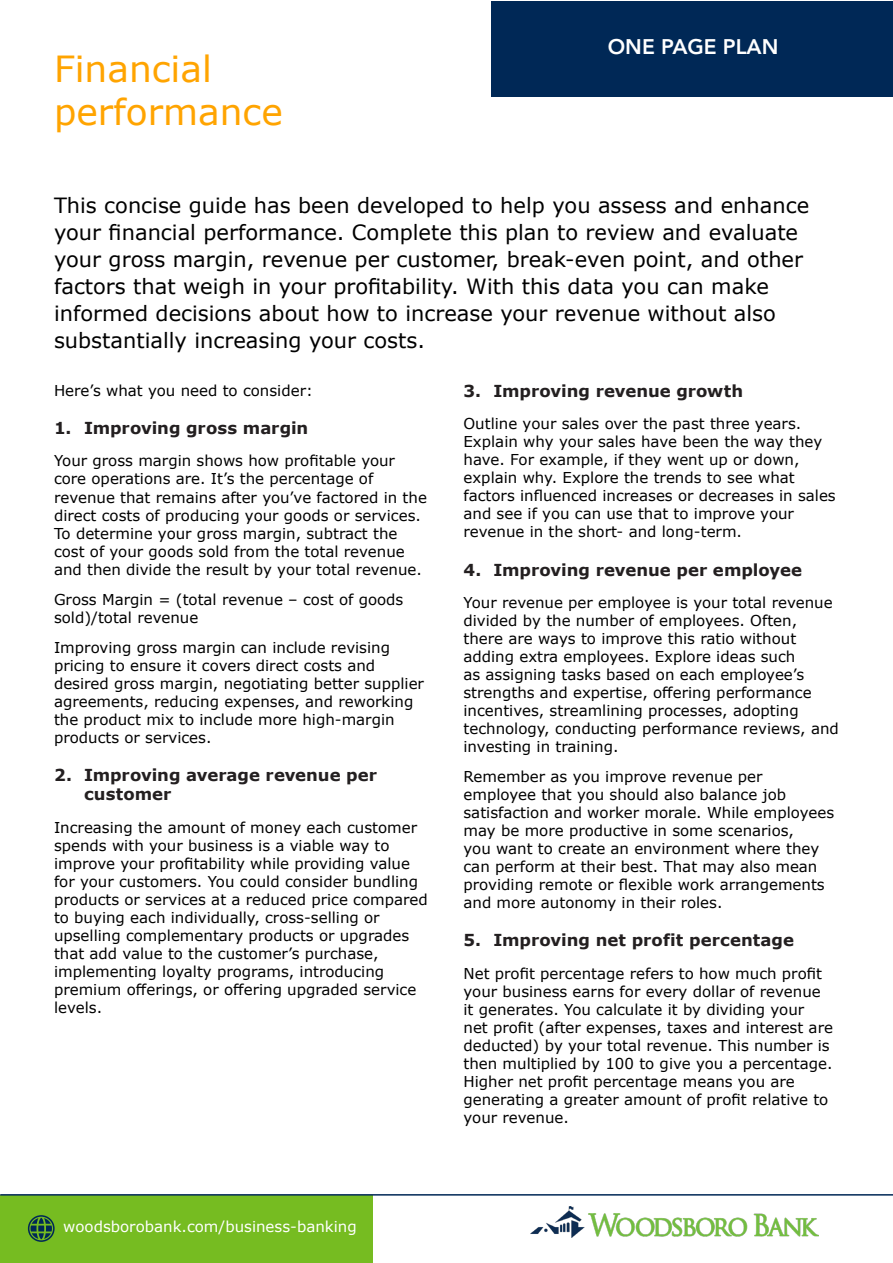
<style>
.page{position:relative;width:893px;height:1263px;background:#fff}
.page>*{position:absolute;margin:0;border:0;box-sizing:border-box;transform-origin:0 0}
.Main_heading{font:36px/43.2px "Verdana";color:#ffa400}
.Intro{font:21px/27px "Verdana";color:#000}
.t1{font:800 21px "Avenir LT Pro";color:#fff}
.Heads_Sub{font:700 16.5px/19.5px "Verdana";color:#231f20}
.Main_content{font:15px/18px "Verdana";color:#000}
.t2{font:15px "Verdana";color:#fff}
</style>
<div class="page">
<div style="left:491px;top:1px;width:402px;height:95px;background:#002856"></div>
<img style="left:530px;top:1206px;width:288px;height:31px">
<div style="left:0;top:1195px;width:373px;height:68px;background:#76bc21"></div>
<svg style="left:28px;top:1215px;width:27px;height:27px"></svg>
<hr style="left:0;top:1194px;width:893px;height:1px;background:#002856">
<p class="Main_heading" style="left:54px;top:46px;width:230px">Financial performance</p>
<h2 class="t1" style="left:608px;top:35px;width:172px">ONE PAGE PLAN</h2>
<p class="Intro" style="left:54px;top:192px;width:757px">This concise guide has been developed to help you assess and enhance your financial performance. Complete this plan to review and evaluate your gross margin, revenue per customer, break-even point, and other factors that weigh in your profitability. With this data you can make informed decisions about how to increase your revenue without also substantially increasing your costs.</p>
<p class="Main_content" style="left:54px;top:381px;width:260px">Here’s what you need to consider:</p>
<p class="Heads_Sub" style="left:54px;top:418px;width:256px">1. Improving gross margin</p>
<p class="Main_content" style="left:54px;top:452px;width:374px">Your gross margin shows how profitable your core operations are. It’s the percentage of revenue that remains after you’ve factored in the direct costs of producing your goods or services.<br>To determine your gross margin, subtract the cost of your goods sold from the total revenue and then divide the result by your total revenue.</p>
<p class="Main_content" style="left:54px;top:590px;width:351px">Gross Margin = (total revenue – cost of goods sold)/total revenue</p>
<p class="Main_content" style="left:54px;top:638px;width:372px">Improving gross margin can include revising pricing to ensure it covers direct costs and desired gross margin, negotiating better supplier agreements, reducing expenses, and reworking the product mix to include more high-margin products or services.</p>
<p class="Heads_Sub" style="left:84px;top:765px;width:295px;text-indent:-30px">2. Improving average revenue per customer</p>
<p class="Main_content" style="left:54px;top:818px;width:375px">Increasing the amount of money each customer spends with your business is a viable way to improve your profitability while providing value for your customers. You could consider bundling products or services at a reduced price compared to buying each individually, cross-selling or upselling complementary products or upgrades that add value to the customer’s purchase, implementing loyalty programs, introducing premium offerings, or offering upgraded service levels.</p>
<p class="Heads_Sub" style="left:463px;top:381px;width:281px">3. Improving revenue growth</p>
<p class="Main_content" style="left:463px;top:415px;width:374px">Outline your sales over the past three years.<br>Explain why your sales have been the way they have. For example, if they went up or down, explain why. Explore the trends to see what factors influenced increases or decreases in sales and see if you can use that to improve your revenue in the short- and long-term.</p>
<p class="Heads_Sub" style="left:463px;top:559px;width:340px">4. Improving revenue per employee</p>
<p class="Main_content" style="left:463px;top:593px;width:377px">Your revenue per employee is your total revenue divided by the number of employees. Often, there are ways to improve this ratio without adding extra employees. Explore ideas such<br>as assigning tasks based on each employee’s strengths and expertise, offering performance incentives, streamlining processes, adopting technology, conducting performance reviews, and investing in training.</p>
<p class="Main_content" style="left:463px;top:767px;width:372px">Remember as you improve revenue per employee that you should also balance job satisfaction and worker morale. While employees may be more productive in some scenarios,<br>you want to create an environment where they can perform at their best. That may also mean providing remote or flexible work arrangements and more autonomy in their roles.</p>
<p class="Heads_Sub" style="left:463px;top:930px;width:332px">5. Improving net profit percentage</p>
<p class="Main_content" style="left:463px;top:964px;width:371px">Net profit percentage refers to how much profit your business earns for every dollar of revenue it generates. You calculate it by dividing your<br>net profit (after expenses, taxes and interest are deducted) by your total revenue. This number is then multiplied by 100 to give you a percentage.<br>Higher net profit percentage means you are generating a greater amount of profit relative to your revenue.</p>
<p class="t2" style="left:63px;top:1216px;width:295px">woodsborobank.com/business-banking</p>
</div>
